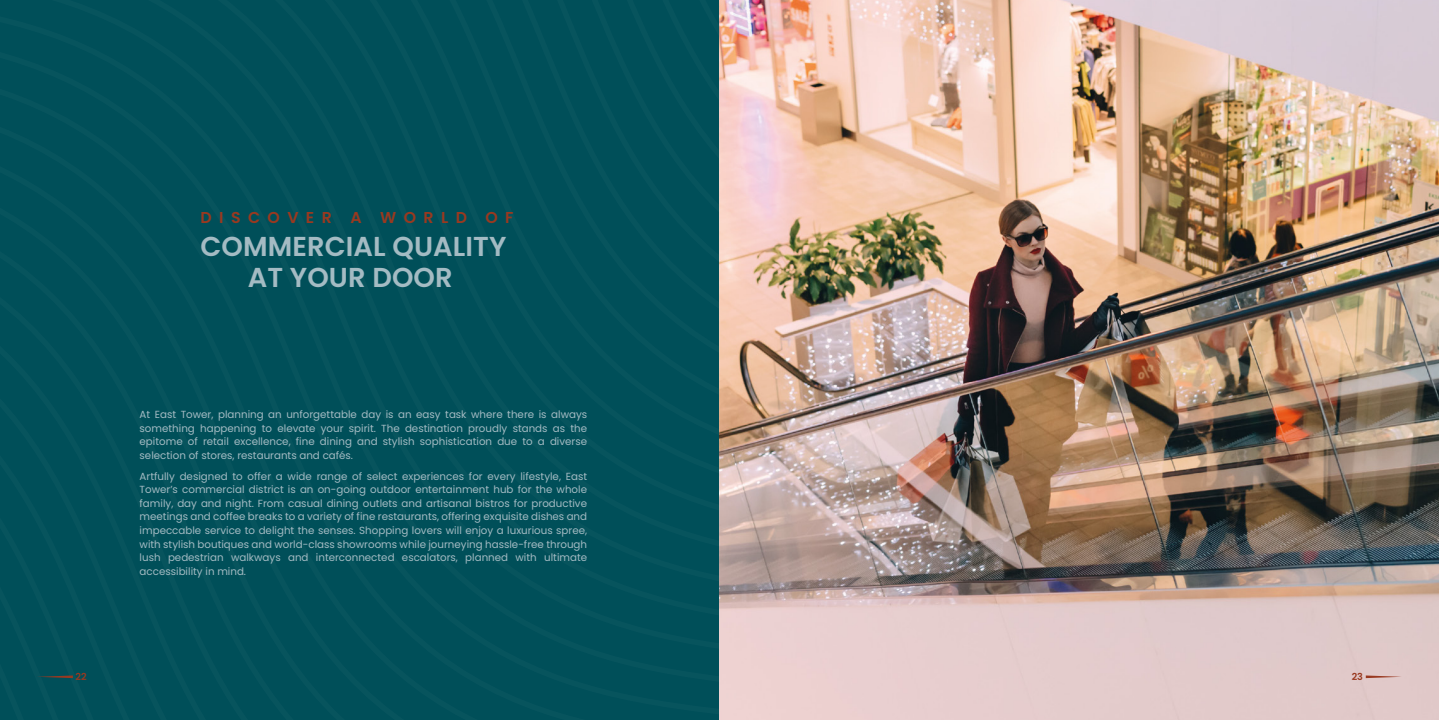
<style>
.page{position:relative;width:1439px;height:720px;background:#fff}
.page>*{position:absolute;margin:0;border:0;box-sizing:border-box;transform-origin:0 0}
.t1{font:600 27.3px/30.9px "Poppins";letter-spacing:.005em;color:#a4bbc3;text-align:center}
.t2{font:600 15.75px "Poppins";letter-spacing:.47em;color:#993920}
.t3{font:10.33px/13.6px "Poppins";color:#a4bbc3;text-align:justify}
.t4{font:600 9.62px "Poppins";color:#993920}
</style>
<div class="page">
<div style="left:79px;top:687px;width:640px;height:30px;background:#004f59"></div>
<div style="left:79px;top:657px;width:640px;height:30px;background:#004f59"></div>
<div style="left:79px;top:627px;width:640px;height:30px;background:#004f59"></div>
<div style="left:79px;top:598px;width:640px;height:29px;background:#004f59"></div>
<div style="left:79px;top:568px;width:640px;height:30px;background:#004f59"></div>
<div style="left:79px;top:538px;width:640px;height:30px;background:#004f59"></div>
<div style="left:79px;top:508px;width:640px;height:30px;background:#004f59"></div>
<div style="left:79px;top:479px;width:640px;height:29px;background:#004f59"></div>
<div style="left:79px;top:449px;width:640px;height:30px;background:#004f59"></div>
<div style="left:79px;top:419px;width:640px;height:30px;background:#004f59"></div>
<div style="left:79px;top:389px;width:640px;height:30px;background:#004f59"></div>
<div style="left:0;top:0;width:719px;height:389px;background:#004f59"></div>
<div style="left:21px;top:0;width:698px;height:359px;background:#004f59"></div>
<div style="left:43px;top:0;width:676px;height:330px;background:#004f59"></div>
<div style="left:66px;top:0;width:653px;height:300px;background:#004f59"></div>
<div style="left:629px;top:0;width:90px;height:208px;background:#004f59"></div>
<img style="left:719px;top:0;width:720px;height:719px">
<div style="left:0;top:344px;width:79px;height:375px;background:#004f59"></div>
<svg style="left:1365px;top:675px;width:36px;height:2px"></svg>
<h2 class="t2" style="left:201px;top:208px;width:314px">DISCOVER A WORLD OF</h2>
<h1 class="t1" style="left:200px;top:231px;width:308px">COMMERCIAL QUALITY<br>AT YOUR DOOR</h1>
<p class="t3" style="left:140px;top:407px;width:449px">At East Tower, planning an unforgettable day is an easy task where there is always something happening to elevate your spirit. The destination proudly stands as the epitome of retail excellence, fine dining and stylish sophistication due to a diverse selection of stores, restaurants and cafés.</p>
<p class="t3" style="left:140px;top:469px;width:449px">Artfully designed to offer a wide range of select experiences for every lifestyle, East Tower’s commercial district is an on-going outdoor entertainment hub for the whole family, day and night. From casual dining outlets and artisanal bistros for productive meetings and coffee breaks to a variety of fine restaurants, offering exquisite dishes and impeccable service to delight the senses. Shopping lovers will enjoy a luxurious spree, with stylish boutiques and world-class showrooms while journeying hassle-free through lush pedestrian walkways and interconnected escalators, planned with ultimate accessibility in mind.</p>
<p class="t4" style="left:76px;top:671px;width:13px">22</p>
<p class="t4" style="left:1351px;top:671px;width:13px">23</p>
</div>
